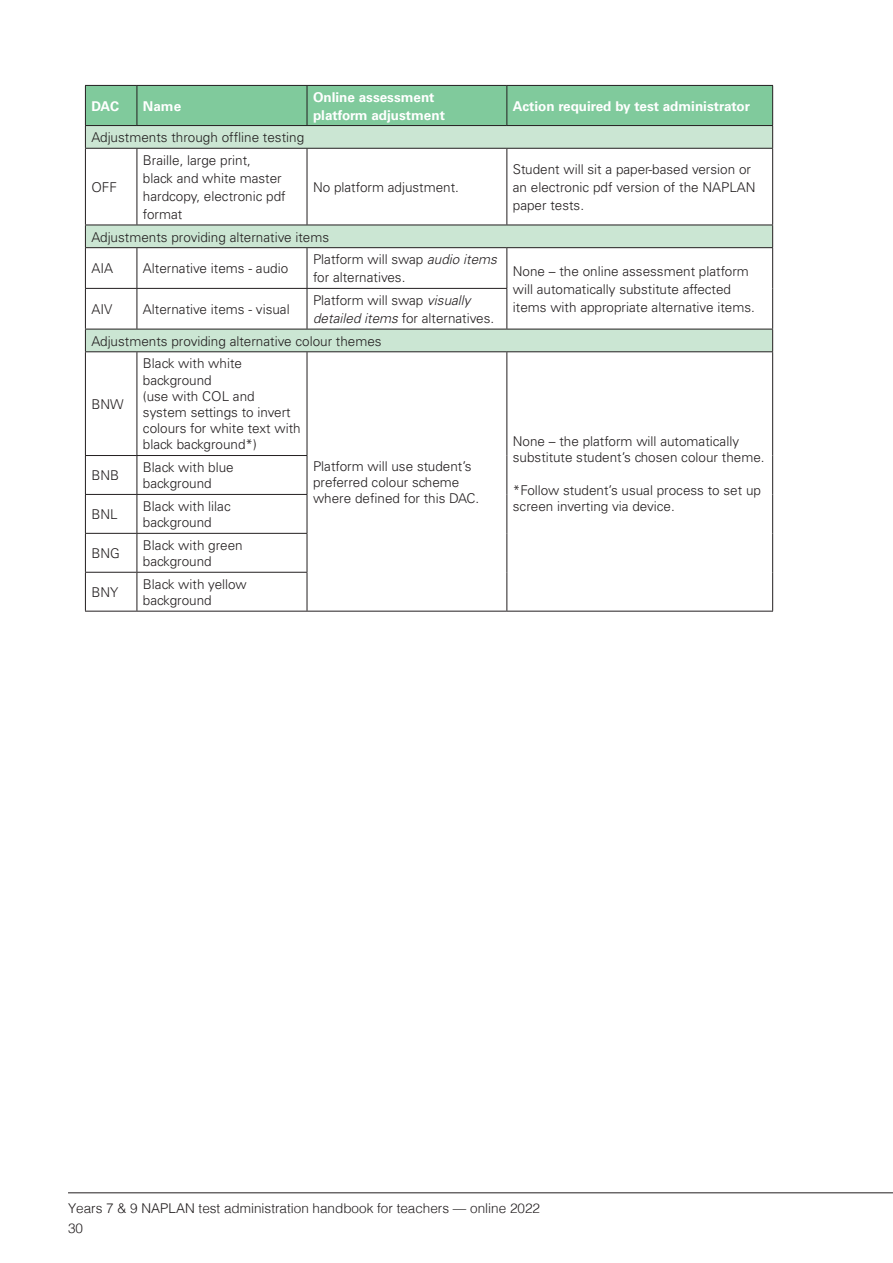
<style>
.page{position:relative;width:893px;height:1263px;background:#fff}
.page>*{position:absolute;margin:0;border:0;box-sizing:border-box;transform-origin:0 0}
.t1{font:300 13.5px/16.2px "Univers";color:#231f20}
.t2{font:700 13.5px/18px "Univers";color:#fff}
.t3{font:300 13.5px/19.5px "Helvetica";color:#231f20}
.s1{font-style:italic}
</style>
<div class="page">
<hr style="left:68px;top:1192px;width:825px;height:1px;background:#231f20">
<svg style="left:86px;top:149px;width:686px;height:202px"></svg>
<svg style="left:85px;top:85px;width:688px;height:63px;background:#96ccaa"></svg>
<hr style="left:85px;top:148px;width:52px;height:1px;background:#231f20">
<hr style="left:85px;top:149px;width:1px;height:76px;background:#231f20">
<hr style="left:137px;top:148px;width:170px;height:1px;background:#231f20">
<hr style="left:137px;top:149px;width:1px;height:76px;background:#231f20">
<hr style="left:307px;top:148px;width:200px;height:1px;background:#231f20">
<hr style="left:307px;top:149px;width:1px;height:76px;background:#231f20">
<hr style="left:507px;top:148px;width:266px;height:1px;background:#231f20">
<hr style="left:506px;top:149px;width:1px;height:76px;background:#231f20">
<hr style="left:772px;top:149px;width:1px;height:76px;background:#231f20">
<hr style="left:85px;top:225px;width:52px;height:1px;background:#231f20">
<svg style="left:85px;top:225px;width:1px;height:22px"></svg>
<hr style="left:137px;top:225px;width:170px;height:1px;background:#231f20">
<hr style="left:307px;top:225px;width:200px;height:1px;background:#231f20">
<hr style="left:507px;top:225px;width:266px;height:1px;background:#231f20">
<svg style="left:772px;top:225px;width:1px;height:22px"></svg>
<hr style="left:85px;top:247px;width:52px;height:1px;background:#231f20">
<hr style="left:85px;top:248px;width:1px;height:40px;background:#231f20">
<hr style="left:137px;top:247px;width:170px;height:1px;background:#231f20">
<hr style="left:137px;top:248px;width:1px;height:40px;background:#231f20">
<hr style="left:307px;top:247px;width:200px;height:1px;background:#231f20">
<hr style="left:307px;top:248px;width:1px;height:40px;background:#231f20">
<hr style="left:507px;top:247px;width:266px;height:1px;background:#231f20">
<hr style="left:506px;top:248px;width:1px;height:40px;background:#231f20">
<hr style="left:772px;top:248px;width:1px;height:40px;background:#231f20">
<hr style="left:85px;top:288px;width:52px;height:1px;background:#231f20">
<hr style="left:85px;top:289px;width:1px;height:40px;background:#231f20">
<hr style="left:137px;top:288px;width:170px;height:1px;background:#231f20">
<hr style="left:137px;top:289px;width:1px;height:40px;background:#231f20">
<hr style="left:307px;top:288px;width:200px;height:1px;background:#231f20">
<hr style="left:307px;top:289px;width:1px;height:40px;background:#231f20">
<hr style="left:506px;top:289px;width:1px;height:40px;background:#231f20">
<hr style="left:772px;top:288px;width:1px;height:41px;background:#231f20">
<hr style="left:85px;top:329px;width:52px;height:1px;background:#231f20">
<svg style="left:85px;top:329px;width:1px;height:22px"></svg>
<hr style="left:137px;top:329px;width:170px;height:1px;background:#231f20">
<hr style="left:307px;top:329px;width:200px;height:1px;background:#231f20">
<hr style="left:507px;top:329px;width:266px;height:1px;background:#231f20">
<svg style="left:772px;top:329px;width:1px;height:22px"></svg>
<hr style="left:85px;top:351px;width:52px;height:1px;background:#231f20">
<hr style="left:85px;top:352px;width:1px;height:103px;background:#231f20">
<hr style="left:137px;top:351px;width:170px;height:1px;background:#231f20">
<hr style="left:137px;top:352px;width:1px;height:103px;background:#231f20">
<hr style="left:307px;top:351px;width:200px;height:1px;background:#231f20">
<hr style="left:307px;top:352px;width:1px;height:103px;background:#231f20">
<hr style="left:507px;top:351px;width:266px;height:1px;background:#231f20">
<hr style="left:506px;top:352px;width:1px;height:103px;background:#231f20">
<hr style="left:772px;top:352px;width:1px;height:103px;background:#231f20">
<hr style="left:85px;top:455px;width:52px;height:1px;background:#231f20">
<hr style="left:85px;top:456px;width:1px;height:38px;background:#231f20">
<hr style="left:137px;top:455px;width:170px;height:1px;background:#231f20">
<hr style="left:137px;top:456px;width:1px;height:38px;background:#231f20">
<hr style="left:307px;top:456px;width:1px;height:38px;background:#231f20">
<hr style="left:506px;top:455px;width:1px;height:39px;background:#231f20">
<hr style="left:772px;top:455px;width:1px;height:39px;background:#231f20">
<hr style="left:85px;top:494px;width:52px;height:1px;background:#231f20">
<hr style="left:85px;top:495px;width:1px;height:38px;background:#231f20">
<hr style="left:137px;top:494px;width:170px;height:1px;background:#231f20">
<hr style="left:137px;top:495px;width:1px;height:38px;background:#231f20">
<hr style="left:307px;top:495px;width:1px;height:38px;background:#231f20">
<hr style="left:506px;top:494px;width:1px;height:39px;background:#231f20">
<hr style="left:772px;top:494px;width:1px;height:39px;background:#231f20">
<hr style="left:85px;top:533px;width:52px;height:1px;background:#231f20">
<hr style="left:85px;top:534px;width:1px;height:38px;background:#231f20">
<hr style="left:137px;top:533px;width:170px;height:1px;background:#231f20">
<hr style="left:137px;top:534px;width:1px;height:38px;background:#231f20">
<hr style="left:307px;top:534px;width:1px;height:38px;background:#231f20">
<hr style="left:506px;top:533px;width:1px;height:39px;background:#231f20">
<hr style="left:772px;top:533px;width:1px;height:39px;background:#231f20">
<hr style="left:85px;top:572px;width:52px;height:1px;background:#231f20">
<hr style="left:85px;top:573px;width:1px;height:38px;background:#231f20">
<hr style="left:137px;top:572px;width:170px;height:1px;background:#231f20">
<hr style="left:137px;top:573px;width:1px;height:38px;background:#231f20">
<hr style="left:307px;top:573px;width:1px;height:38px;background:#231f20">
<hr style="left:506px;top:572px;width:1px;height:39px;background:#231f20">
<hr style="left:772px;top:572px;width:1px;height:39px;background:#231f20">
<hr style="left:85px;top:611px;width:52px;height:1px;background:#231f20">
<hr style="left:137px;top:611px;width:170px;height:1px;background:#231f20">
<hr style="left:307px;top:611px;width:200px;height:1px;background:#231f20">
<hr style="left:507px;top:611px;width:266px;height:1px;background:#231f20">
<p class="t2" style="left:91px;top:97px;width:29px">DAC</p>
<p class="t2" style="left:143px;top:97px;width:40px">Name</p>
<p class="t2" style="left:313px;top:88px;width:133px">Online assessment platform adjustment</p>
<p class="t2" style="left:513px;top:97px;width:239px">Action required by test administrator</p>
<p class="t1" style="left:91px;top:129px;width:214px">Adjustments through offline testing</p>
<p class="t1" style="left:91px;top:179px;width:27px">OFF</p>
<p class="t1" style="left:143px;top:151px;width:144px;line-height:18px">Braille, large print,<br>black and white master hardcopy, electronic pdf format</p>
<p class="t1" style="left:513px;top:160px;width:244px;line-height:18px">Student will sit a paper-based version or an electronic pdf version of the NAPLAN paper tests.</p>
<p class="t1" style="left:313px;top:179px;width:148px">No platform adjustment.</p>
<p class="t1" style="left:91px;top:229px;width:239px">Adjustments providing alternative items</p>
<p class="t1" style="left:91px;top:260px;width:23px">AIA</p>
<p class="t1" style="left:143px;top:260px;width:147px">Alternative items - audio</p>
<p class="t1" style="left:313px;top:251px;width:185px;line-height:18px">Platform will swap <span class="s1">audio items </span>for alternatives.</p>
<p class="t1" style="left:513px;top:262px;width:238px;line-height:18px">None – the online assessment platform will automatically substitute affected</p>
<p class="t1" style="left:91px;top:301px;width:23px">AIV</p>
<p class="t1" style="left:143px;top:301px;width:148px">Alternative items - visual</p>
<p class="t1" style="left:513px;top:299px;width:244px">items with appropriate alternative items.</p>
<p class="t1" style="left:313px;top:291px;width:183px;line-height:18px">Platform will swap <span class="s1">visually detailed items</span> for alternatives.</p>
<p class="t1" style="left:91px;top:333px;width:292px">Adjustments providing alternative colour themes</p>
<p class="t1" style="left:91px;top:396px;width:34px">BNW</p>
<p class="t1" style="left:143px;top:356px;width:159px">Black with white background<br>(use with COL and system settings to invert colours for white text with black background*)</p>
<p class="t1" style="left:91px;top:467px;width:29px">BNB</p>
<p class="t1" style="left:143px;top:459px;width:92px">Black with blue background</p>
<p class="t1" style="left:91px;top:506px;width:28px">BNL</p>
<p class="t1" style="left:143px;top:498px;width:89px">Black with lilac background</p>
<p class="t1" style="left:91px;top:545px;width:30px">BNG</p>
<p class="t1" style="left:143px;top:537px;width:101px">Black with green background</p>
<p class="t1" style="left:91px;top:584px;width:28px">BNY</p>
<p class="t1" style="left:143px;top:576px;width:105px">Black with yellow background</p>
<p class="t1" style="left:313px;top:458px;width:168px">Platform will use student’s preferred colour scheme where defined for this DAC.</p>
<p class="t1" style="left:513px;top:433px;width:253px">None – the platform will automatically substitute student’s chosen colour theme.</p>
<p class="t1" style="left:513px;top:482px;width:250px">*Follow student’s usual process to set up screen inverting via device.</p>
<p class="t3" style="left:68px;top:1198px;width:473px">Years 7 &amp; 9 NAPLAN test administration handbook for teachers — online 2022<br>30</p>
</div>
